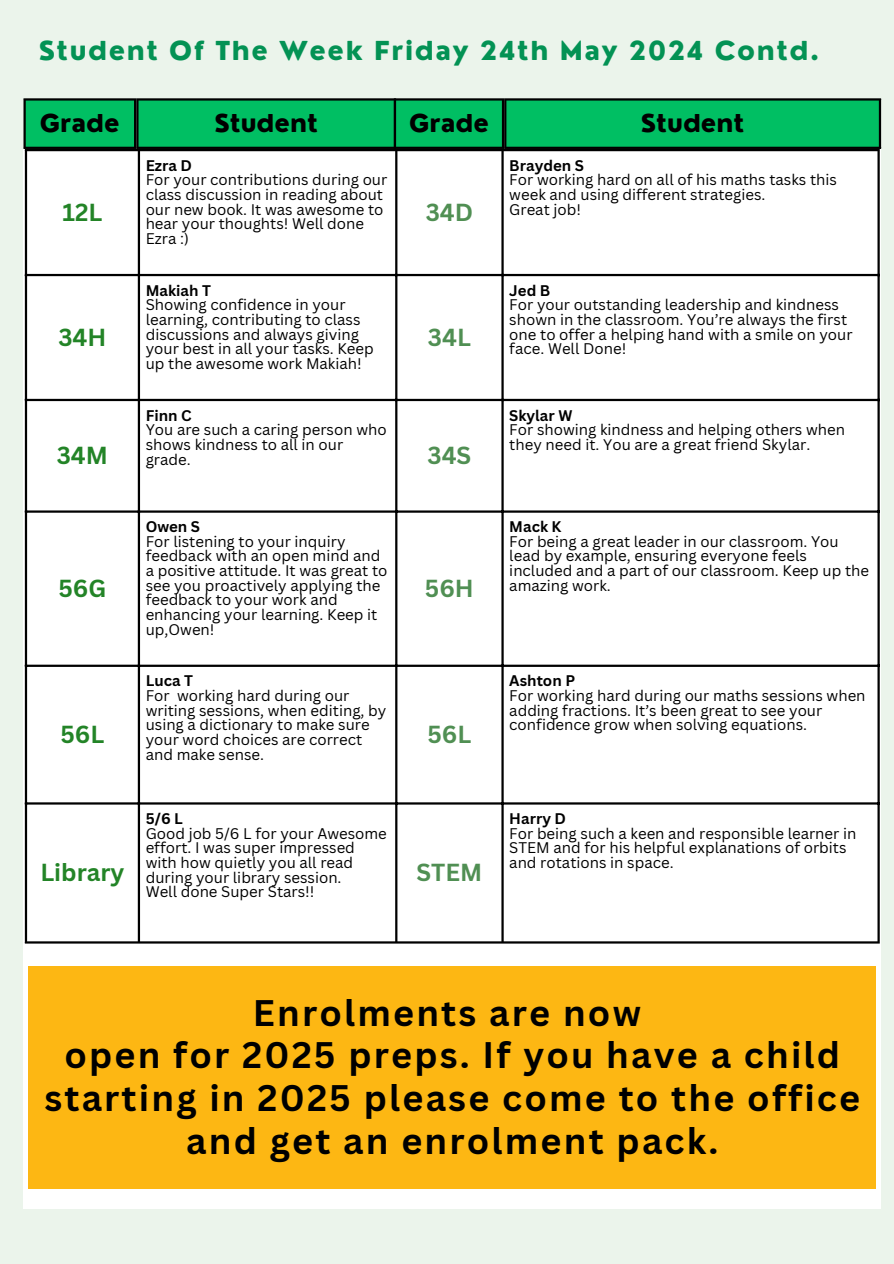
<style>
.page{position:relative;width:894px;height:1264px;background:#fff}
.page>*{position:absolute;margin:0;border:0;box-sizing:border-box;transform-origin:0 0}
.t1{font:700 36px/42.8px "Canva Sans";letter-spacing:.06em;color:#000;text-align:center}
.t2{font:800 25.5px "Nourd";letter-spacing:.06em;color:#039254}
.t3{font:800 24px "Nourd";color:#000}
.t4{font:700 24px "Canva Sans";color:#238427}
.t5{font:700 24px "Canva Sans";color:#508f53}
.t6{font:15px/14.7px "Canva Sans";color:#000}
.t7{font:700 15px "Canva Sans";color:#000}
</style>
<div class="page">
<div style="left:0;top:0;width:893px;height:1263px;background:#ebf4eb"></div>
<div style="left:24px;top:99px;width:111px;height:49px;background:#00bf63"></div>
<hr style="left:23px;top:101px;width:3px;height:46px;background:#000">
<hr style="left:134px;top:101px;width:2px;height:46px;background:#000">
<hr style="left:23px;top:98px;width:113px;height:3px;background:#000">
<hr style="left:23px;top:147px;width:113px;height:2px;background:#000">
<div style="left:137px;top:99px;width:258px;height:49px;background:#00bf63"></div>
<hr style="left:136px;top:101px;width:2px;height:46px;background:#000">
<hr style="left:136px;top:98px;width:260px;height:3px;background:#000">
<hr style="left:136px;top:147px;width:260px;height:2px;background:#000">
<div style="left:394px;top:99px;width:109px;height:49px;background:#00bf63"></div>
<hr style="left:394px;top:101px;width:2px;height:46px;background:#000">
<hr style="left:501px;top:101px;width:3px;height:46px;background:#000">
<hr style="left:394px;top:98px;width:110px;height:3px;background:#000">
<hr style="left:394px;top:147px;width:110px;height:2px;background:#000">
<div style="left:505px;top:99px;width:375px;height:49px;background:#00bf63"></div>
<hr style="left:504px;top:101px;width:2px;height:46px;background:#000">
<hr style="left:878px;top:101px;width:2px;height:46px;background:#000">
<hr style="left:504px;top:98px;width:376px;height:3px;background:#000">
<hr style="left:504px;top:147px;width:376px;height:2px;background:#000">
<div style="left:23px;top:149px;width:857px;height:1059px;background:#fff"></div>
<hr style="left:25px;top:151px;width:2px;height:790px;background:#000">
<hr style="left:138px;top:151px;width:2px;height:790px;background:#000">
<hr style="left:395px;top:151px;width:2px;height:790px;background:#000">
<hr style="left:501px;top:151px;width:2px;height:790px;background:#000">
<hr style="left:877px;top:151px;width:2px;height:790px;background:#000">
<hr style="left:25px;top:149px;width:854px;height:2px;background:#000">
<hr style="left:25px;top:274px;width:854px;height:2px;background:#000">
<hr style="left:25px;top:399px;width:854px;height:2px;background:#000">
<hr style="left:25px;top:510px;width:854px;height:2px;background:#000">
<hr style="left:25px;top:664px;width:854px;height:3px;background:#000">
<hr style="left:25px;top:802px;width:854px;height:2px;background:#000">
<hr style="left:25px;top:941px;width:854px;height:2px;background:#000">
<div style="left:29px;top:965px;width:846px;height:223px;background:#fdb713"></div>
<p class="t2" style="left:39px;top:34px;width:781px">Student Of The Week Friday 24th May 2024 Contd.</p>
<p class="t3" style="left:40px;top:108px;width:81px">Grade</p>
<p class="t3" style="left:214px;top:108px;width:105px">Student</p>
<p class="t3" style="left:409px;top:108px;width:81px">Grade</p>
<p class="t3" style="left:640px;top:108px;width:105px">Student</p>
<p class="t4" style="left:62px;top:195px;width:41px">12L</p>
<p class="t7" style="left:146px;top:155px;width:48px">Ezra D</p>
<p class="t6" style="left:146px;top:172px;width:243px">For your contributions during our class discussion in reading about our new book. It was awesome to hear your thoughts! Well done<br>Ezra :)</p>
<p class="t5" style="left:425px;top:195px;width:49px">34D</p>
<p class="t7" style="left:509px;top:155px;width:76px">Brayden S</p>
<p class="t6" style="left:509px;top:172px;width:329px">For working hard on all of his maths tasks this week and using different strategies.</p>
<p class="t6" style="left:509px;top:201px;width:73px">Great job!</p>
<p class="t4" style="left:58px;top:320px;width:49px">34H</p>
<p class="t7" style="left:146px;top:280px;width:67px">Makiah T</p>
<p class="t6" style="left:146px;top:297px;width:229px">Showing confidence in your learning, contributing to class discussions and always giving your best in all your tasks. Keep up the awesome work Makiah!</p>
<p class="t5" style="left:428px;top:320px;width:44px">34L</p>
<p class="t7" style="left:509px;top:280px;width:43px">Jed B</p>
<p class="t6" style="left:509px;top:297px;width:345px">For your outstanding leadership and kindness shown in the classroom. You’re always the first one to offer a helping hand with a smile on your face. Well Done!</p>
<p class="t4" style="left:57px;top:438px;width:53px">34M</p>
<p class="t7" style="left:146px;top:404px;width:47px">Finn C</p>
<p class="t6" style="left:146px;top:422px;width:242px">You are such a caring person who shows kindness to all in our grade.</p>
<p class="t5" style="left:427px;top:438px;width:45px">34S</p>
<p class="t7" style="left:509px;top:404px;width:65px">Skylar W</p>
<p class="t6" style="left:509px;top:422px;width:337px">For showing kindness and helping others when they need it. You are a great friend Skylar.</p>
<p class="t4" style="left:58px;top:571px;width:49px">56G</p>
<p class="t7" style="left:146px;top:516px;width:56px">Owen S</p>
<p class="t6" style="left:146px;top:533px;width:243px">For listening to your inquiry feedback with an open mind and a positive attitude. It was great to see you proactively applying the feedback to your work and enhancing your learning. Keep it up,Owen!</p>
<p class="t5" style="left:425px;top:571px;width:50px">56H</p>
<p class="t7" style="left:509px;top:516px;width:54px">Mack K</p>
<p class="t6" style="left:509px;top:533px;width:361px">For being a great leader in our classroom. You lead by example, ensuring everyone feels included and a part of our classroom. Keep up the amazing work.</p>
<p class="t4" style="left:60px;top:717px;width:45px">56L</p>
<p class="t7" style="left:146px;top:670px;width:49px">Luca T</p>
<p class="t6" style="left:146px;top:688px;width:242px">For working hard during our writing sessions, when editing, by using a dictionary to make sure your word choices are correct and make sense.</p>
<p class="t5" style="left:427px;top:717px;width:45px">56L</p>
<p class="t7" style="left:509px;top:670px;width:67px">Ashton P</p>
<p class="t6" style="left:509px;top:688px;width:357px">For working hard during our maths sessions when adding fractions. It’s been great to see your confidence grow when solving equations.</p>
<p class="t4" style="left:40px;top:855px;width:86px">Library</p>
<p class="t7" style="left:146px;top:808px;width:39px">5/6 L</p>
<p class="t6" style="left:146px;top:825px;width:243px">Good job 5/6 L for your Awesome effort. I was super impressed with how quietly you all read during your library session.</p>
<p class="t6" style="left:146px;top:884px;width:170px">Well done Super Stars!!</p>
<p class="t5" style="left:416px;top:855px;width:67px">STEM</p>
<p class="t7" style="left:509px;top:808px;width:58px">Harry D</p>
<p class="t6" style="left:509px;top:825px;width:348px">For being such a keen and responsible learner in<br>STEM and for his helpful explanations of orbits and rotations in space.</p>
<p class="t1" style="left:44px;top:990px;width:817px">Enrolments are now<br>open for 2025 preps. If you have a child starting in 2025 please come to the office and get an enrolment pack.</p>
</div>
